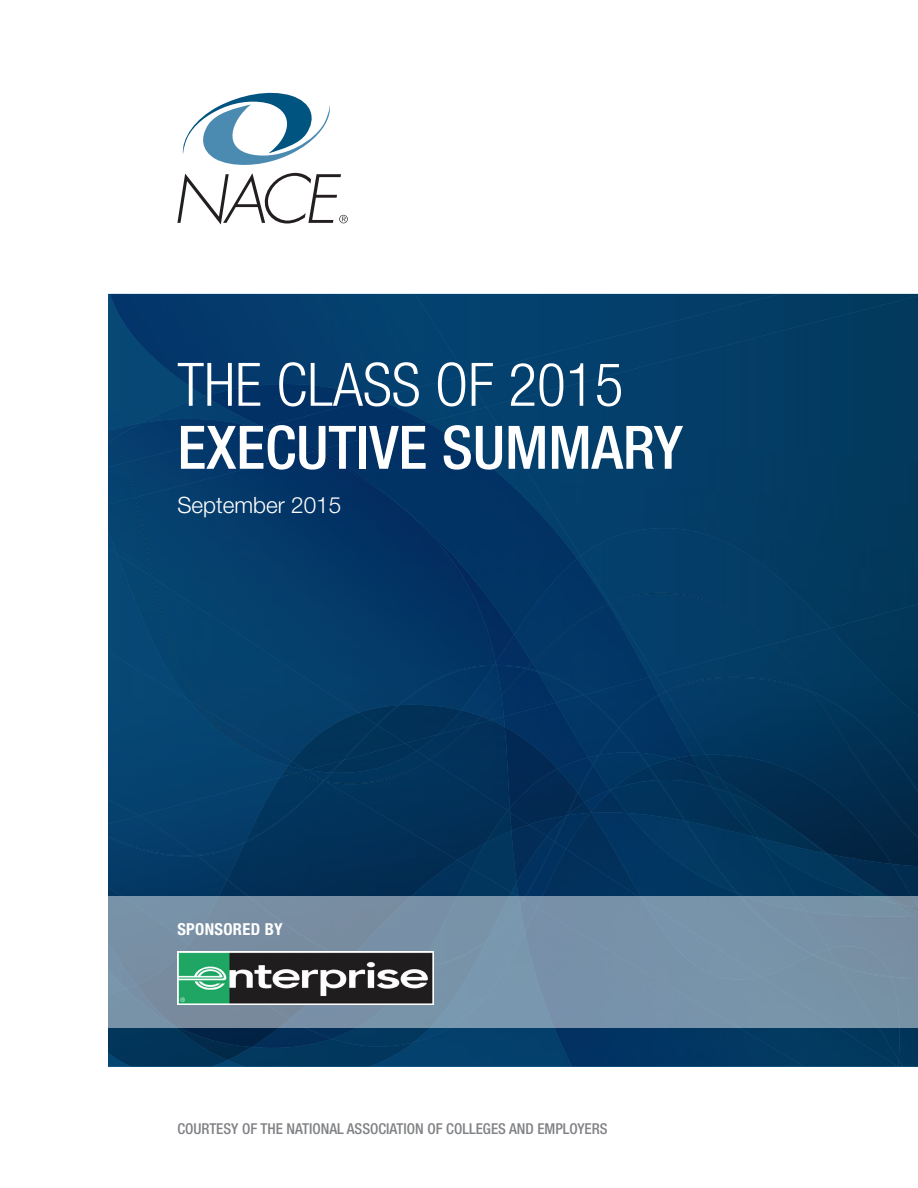
<style>
.page{position:relative;width:918px;height:1188px;background:#fff}
.page>*{position:absolute;margin:0;border:0;box-sizing:border-box;transform-origin:0 0}
.t1{font:500 condensed 60px "Helvetica Neue LT Std";color:#fff}
.t2{font:300 condensed 60px "Helvetica Neue LT Std";color:#fff}
.t3{font:300 22.5px "Helvetica Neue LT Std";color:#fff}
.t4{font:700 condensed 16.5px "Helvetica Neue LT Std";letter-spacing:.02em;color:#fff}
.t5{font:500 condensed 15px "Helvetica Neue LT Std";color:#808285}
</style>
<div class="page">
<img style="left:511px;top:892px;width:6px;height:4px">
<img style="left:517px;top:882px;width:6px;height:14px">
<img style="left:547px;top:836px;width:19px;height:13px">
<img style="left:585px;top:802px;width:6px;height:11px">
<img style="left:903px;top:1028px;width:15px;height:38px">
<img style="left:610px;top:789px;width:48px;height:24px">
<img style="left:591px;top:791px;width:36px;height:22px">
<div style="left:414px;top:1028px;width:111px;height:38px;background:#04406d"></div>
<img style="left:537px;top:849px;width:29px;height:217px">
<div style="left:566px;top:813px;width:333px;height:253px;background:#023661"></div>
<img style="left:108px;top:1028px;width:120px;height:38px">
<img style="left:523px;top:841px;width:32px;height:55px">
<img style="left:554px;top:825px;width:13px;height:17px">
<div style="left:684px;top:866px;width:55px;height:29px;background:#023861"></div>
<img style="left:737px;top:894px;width:77px;height:2px">
<img style="left:658px;top:787px;width:8px;height:34px">
<img style="left:414px;top:1028px;width:72px;height:19px">
<img style="left:228px;top:1039px;width:186px;height:27px">
<img style="left:170px;top:1047px;width:82px;height:13px">
<img style="left:472px;top:843px;width:45px;height:49px">
<div style="left:511px;top:831px;width:36px;height:51px;background:#03315c"></div>
<img style="left:529px;top:825px;width:37px;height:11px">
<img style="left:508px;top:812px;width:3px;height:31px">
<img style="left:510px;top:825px;width:19px;height:6px">
<img style="left:510px;top:770px;width:67px;height:55px">
<img style="left:658px;top:770px;width:8px;height:17px">
<img style="left:610px;top:770px;width:38px;height:20px">
<img style="left:585px;top:770px;width:25px;height:32px">
<img style="left:578px;top:793px;width:7px;height:22px">
<img style="left:613px;top:770px;width:45px;height:19px">
<img style="left:577px;top:764px;width:16px;height:29px">
<img style="left:566px;top:793px;width:12px;height:23px">
<img style="left:648px;top:770px;width:11px;height:10px">
<img style="left:826px;top:866px;width:2px;height:12px">
<div style="left:108px;top:856px;width:89px;height:32px;background:#043a65"></div>
<img style="left:332px;top:1028px;width:85px;height:11px">
<img style="left:189px;top:880px;width:38px;height:16px">
<img style="left:108px;top:888px;width:81px;height:8px">
<img style="left:252px;top:1028px;width:80px;height:20px">
<img style="left:136px;top:1028px;width:154px;height:19px">
<img style="left:457px;top:869px;width:15px;height:27px">
<img style="left:457px;top:860px;width:29px;height:9px">
<div style="left:228px;top:782px;width:229px;height:114px;background:#022f56"></div>
<div style="left:327px;top:784px;width:181px;height:76px;background:#023158"></div>
<div style="left:430px;top:770px;width:80px;height:41px;background:#023158"></div>
<div style="left:505px;top:770px;width:53px;height:38px;background:#032952"></div>
<img style="left:666px;top:770px;width:252px;height:96px">
<img style="left:828px;top:854px;width:90px;height:42px">
<img style="left:706px;top:770px;width:186px;height:94px">
<img style="left:692px;top:770px;width:30px;height:10px">
<img style="left:108px;top:816px;width:30px;height:20px">
<div style="left:108px;top:700px;width:172px;height:99px;background:#064472"></div>
<img style="left:108px;top:577px;width:9px;height:123px">
<img style="left:140px;top:777px;width:140px;height:78px">
<img style="left:280px;top:770px;width:5px;height:4px">
<img style="left:245px;top:774px;width:49px;height:7px">
<img style="left:197px;top:856px;width:31px;height:24px">
<div style="left:227px;top:879px;width:123px;height:17px;background:#032e55"></div>
<img style="left:108px;top:799px;width:32px;height:17px">
<img style="left:138px;top:815px;width:59px;height:21px">
<div style="left:108px;top:836px;width:137px;height:20px;background:#053c69"></div>
<img style="left:245px;top:781px;width:78px;height:62px">
<img style="left:430px;top:628px;width:344px;height:142px">
<img style="left:497px;top:635px;width:35px;height:30px">
<img style="left:774px;top:628px;width:56px;height:163px">
<img style="left:295px;top:770px;width:11px;height:3px">
<img style="left:496px;top:669px;width:1px;height:26px">
<img style="left:497px;top:669px;width:4px;height:26px">
<img style="left:461px;top:713px;width:20px;height:22px">
<img style="left:416px;top:751px;width:13px;height:8px">
<img style="left:496px;top:665px;width:30px;height:4px">
<img style="left:812px;top:693px;width:106px;height:145px">
<img style="left:481px;top:695px;width:21px;height:21px">
<img style="left:501px;top:669px;width:26px;height:27px">
<svg style="left:471px;top:716px;width:11px;height:10px"></svg>
<img style="left:324px;top:759px;width:106px;height:25px">
<img style="left:429px;top:725px;width:44px;height:35px">
<img style="left:243px;top:766px;width:43px;height:4px">
<svg style="left:285px;top:770px;width:10px;height:4px"></svg>
<img style="left:294px;top:773px;width:28px;height:8px">
<img style="left:610px;top:628px;width:164px;height:16px">
<div style="left:532px;top:628px;width:76px;height:35px;background:#033768"></div>
<div style="left:772px;top:644px;width:41px;height:48px;background:#033b62"></div>
<svg style="left:526px;top:663px;width:12px;height:9px"></svg>
<img style="left:110px;top:294px;width:356px;height:105px">
<img style="left:141px;top:396px;width:64px;height:23px">
<img style="left:205px;top:384px;width:169px;height:43px">
<img style="left:108px;top:419px;width:151px;height:44px">
<svg style="left:108px;top:435px;width:4px;height:6px"></svg>
<img style="left:111px;top:440px;width:13px;height:23px">
<img style="left:108px;top:463px;width:16px;height:34px">
<img style="left:466px;top:294px;width:452px;height:81px">
<div style="left:374px;top:375px;width:112px;height:32px;background:#04426f"></div>
<img style="left:263px;top:399px;width:164px;height:34px">
<div style="left:124px;top:428px;width:190px;height:35px;background:#04376a"></div>
<img style="left:276px;top:433px;width:42px;height:18px">
<img style="left:124px;top:463px;width:12px;height:34px">
<div style="left:117px;top:577px;width:19px;height:132px;background:#074775"></div>
<div style="left:108px;top:497px;width:27px;height:80px;background:#074471"></div>
<img style="left:206px;top:761px;width:82px;height:5px">
<img style="left:486px;top:296px;width:432px;height:332px">
<div style="left:427px;top:407px;width:154px;height:152px;background:#04416e"></div>
<img style="left:318px;top:422px;width:259px;height:213px">
<div style="left:153px;top:713px;width:139px;height:48px;background:#054371"></div>
<img style="left:136px;top:451px;width:360px;height:262px">
<img style="left:314px;top:450px;width:200px;height:212px">
<div style="left:830px;top:604px;width:88px;height:112px;background:#02375a"></div>
<img style="left:288px;top:761px;width:4px;height:9px">
<img style="left:292px;top:713px;width:67px;height:57px">
<img style="left:359px;top:705px;width:18px;height:20px">
<img style="left:307px;top:761px;width:15px;height:12px">
<img style="left:461px;top:705px;width:33px;height:5px">
<div style="left:377px;top:705px;width:84px;height:38px;background:#023157"></div>
<div style="left:332px;top:743px;width:84px;height:30px;background:#023257"></div>
<img style="left:405px;top:735px;width:33px;height:16px">
<div style="left:398px;top:665px;width:96px;height:40px;background:#043866"></div>
<img style="left:342px;top:725px;width:35px;height:36px">
<img style="left:377px;top:705px;width:22px;height:20px">
<svg style="left:322px;top:760px;width:22px;height:22px"></svg>
<div style="left:203px;top:709px;width:48px;height:43px;background:#06426c"></div>
<div style="left:152px;top:577px;width:54px;height:133px;background:#054470"></div>
<img style="left:135px;top:497px;width:18px;height:81px">
<svg style="left:182px;top:93px;width:148px;height:72px"></svg>
<svg style="left:177px;top:173px;width:171px;height:51px"></svg>
<div style="left:97px;top:896px;width:821px;height:132px;background:#7892a8"></div>
<img style="left:177px;top:951px;width:256px;height:54px">
<h1 class="t2" style="left:177px;top:350px;width:448px">THE CLASS OF 2015</h1>
<h1 class="t1" style="left:177px;top:412px;width:507px">EXECUTIVE SUMMARY</h1>
<h2 class="t3" style="left:177px;top:491px;width:165px">September 2015</h2>
<p class="t4" style="left:177px;top:919px;width:107px">SPONSORED BY</p>
<p class="t5" style="left:177px;top:1120px;width:432px">COURTESY OF THE NATIONAL ASSOCIATION OF COLLEGES AND EMPLOYERS</p>
</div>
